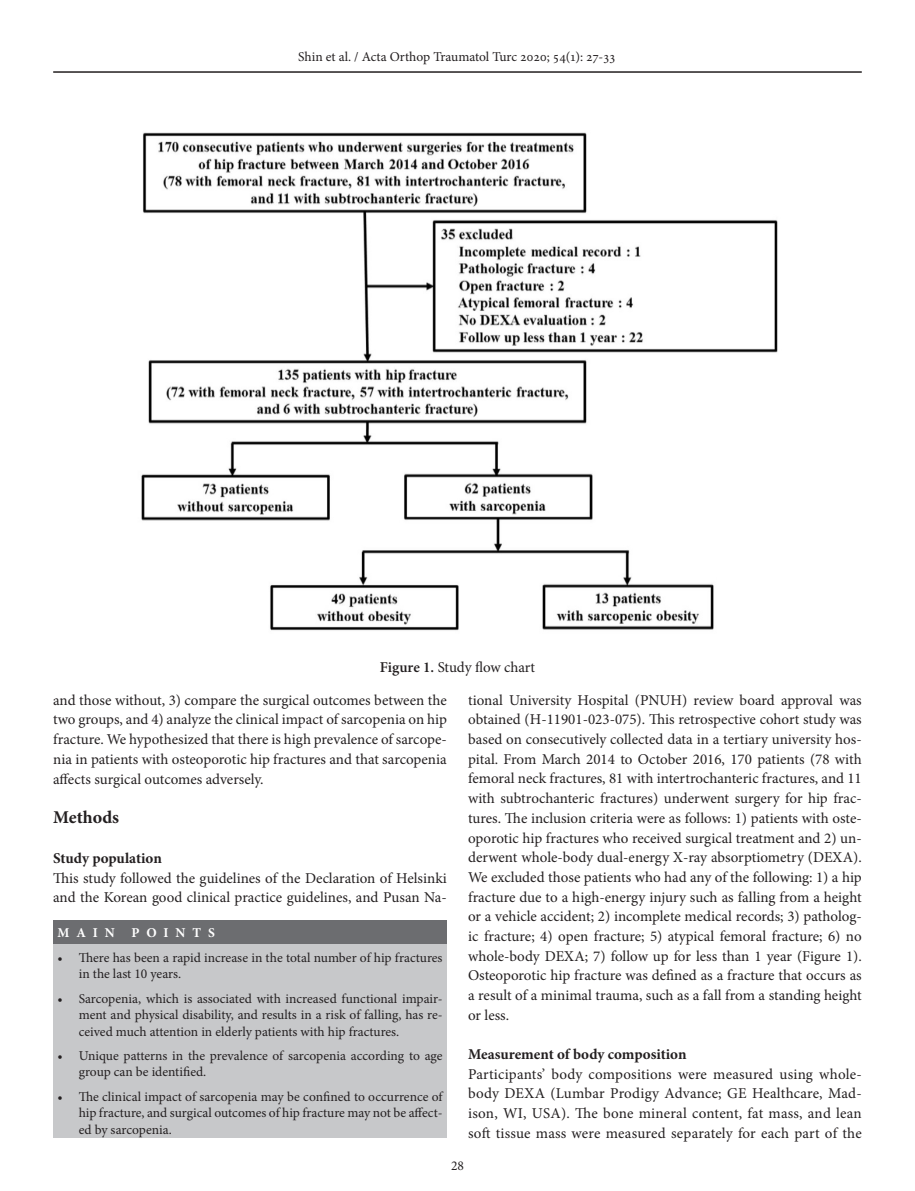
<style>
.page{position:relative;width:915px;height:1191px;background:#fff}
.page>*{position:absolute;margin:0;border:0;box-sizing:border-box;transform-origin:0 0}
.t1{font:700 18px "Minion Pro";color:#231f20}
.t2{font:15px/19.6px "Minion Pro";color:#231f20;text-align:justify}
.t3{font:700 15px "Minion Pro";letter-spacing:-.005em;color:#231f20}
.t4{font:13.5px/16.2px "Minion Pro";color:#231f20}
.t5{font:700 13.5px "Minion Pro";letter-spacing:.51em;color:#fff}
.s1{font-weight:600}
</style>
<div class="page">
<hr style="left:53px;top:71px;width:808px;height:2px;background:#231f20">
<img style="left:141px;top:132px;width:637px;height:499px">
<div style="left:53px;top:944px;width:393px;height:193px;background:#c7c8ca"></div>
<div style="left:53px;top:920px;width:393px;height:24px;background:#6c6d70"></div>
<p class="t4" style="left:298px;top:48px;width:319px">Shin et al. / Acta Orthop Traumatol Turc 2020; 54(1): 27-33</p>
<p class="t2" style="left:379px;top:658px;width:157px"><span class="s1">Figure 1.</span> Study flow chart</p>
<p class="t2" style="left:53px;top:690px;width:395px">and those without, 3) compare the surgical outcomes between the two groups, and 4) analyze the clinical impact of sarcopenia on hip fracture. We hypothesized that there is high prevalence of sarcope&shy;nia in patients with osteoporotic hip fractures and that sarcopenia affects surgical outcomes adversely.</p>
<p class="t1" style="left:53px;top:805px;width:67px">Methods</p>
<p class="t3" style="left:53px;top:847px;width:110px">Study population</p>
<p class="t2" style="left:53px;top:868px;width:395px">This study followed the guidelines of the Declaration of Helsinki and the Korean good clinical practice guidelines, and Pusan Na-</p>
<p class="t5" style="left:57px;top:923px;width:159px">MAIN POINTS</p>
<p class="t4" style="left:79px;top:949px;width:365px;text-indent:-21px">• There has been a rapid increase in the total number of hip fractures in the last 10 years.</p>
<p class="t4" style="left:79px;top:990px;width:365px;text-align:justify;text-indent:-21px">• Sarcopenia, which is associated with increased functional impair&shy;ment and physical disability, and results in a risk of falling, has re&shy;ceived much attention in elderly patients with hip fractures.</p>
<p class="t4" style="left:79px;top:1048px;width:365px;text-indent:-21px">• Unique patterns in the prevalence of sarcopenia according to age group can be identified.</p>
<p class="t4" style="left:79px;top:1088px;width:365px;text-align:justify;text-indent:-21px">• The clinical impact of sarcopenia may be confined to occurrence of hip fracture, and surgical outcomes of hip fracture may not be affect&shy;ed by sarcopenia.</p>
<p class="t2" style="left:468px;top:690px;width:395px">tional University Hospital (PNUH) review board approval was obtained (H-11901-023-075). This retrospective cohort study was based on consecutively collected data in a tertiary university hos&shy;pital. From March 2014 to October 2016, 170 patients (78 with femoral neck fractures, 81 with intertrochanteric fractures, and 11 with subtrochanteric fractures) underwent surgery for hip frac&shy;tures. The inclusion criteria were as follows: 1) patients with oste&shy;oporotic hip fractures who received surgical treatment and 2) un&shy;derwent whole-body dual-energy X-ray absorptiometry (DEXA).<br>We excluded those patients who had any of the following: 1) a hip fracture due to a high-energy injury such as falling from a height or a vehicle accident; 2) incomplete medical records; 3) patholog&shy;ic fracture; 4) open fracture; 5) atypical femoral fracture; 6) no whole-body DEXA; 7) follow up for less than 1 year (Figure 1).<br>Osteoporotic hip fracture was defined as a fracture that occurs as a result of a minimal trauma, such as a fall from a standing height or less.</p>
<p class="t3" style="left:468px;top:1043px;width:220px">Measurement of body composition</p>
<p class="t2" style="left:468px;top:1064px;width:395px">Participants’ body compositions were measured using whole&shy;body DEXA (Lumbar Prodigy Advance; GE Healthcare, Mad&shy;ison, WI, USA). The bone mineral content, fat mass, and lean soft tissue mass were measured separately for each part of the</p>
<p class="t4" style="left:451px;top:1157px;width:14px">28</p>
</div>
